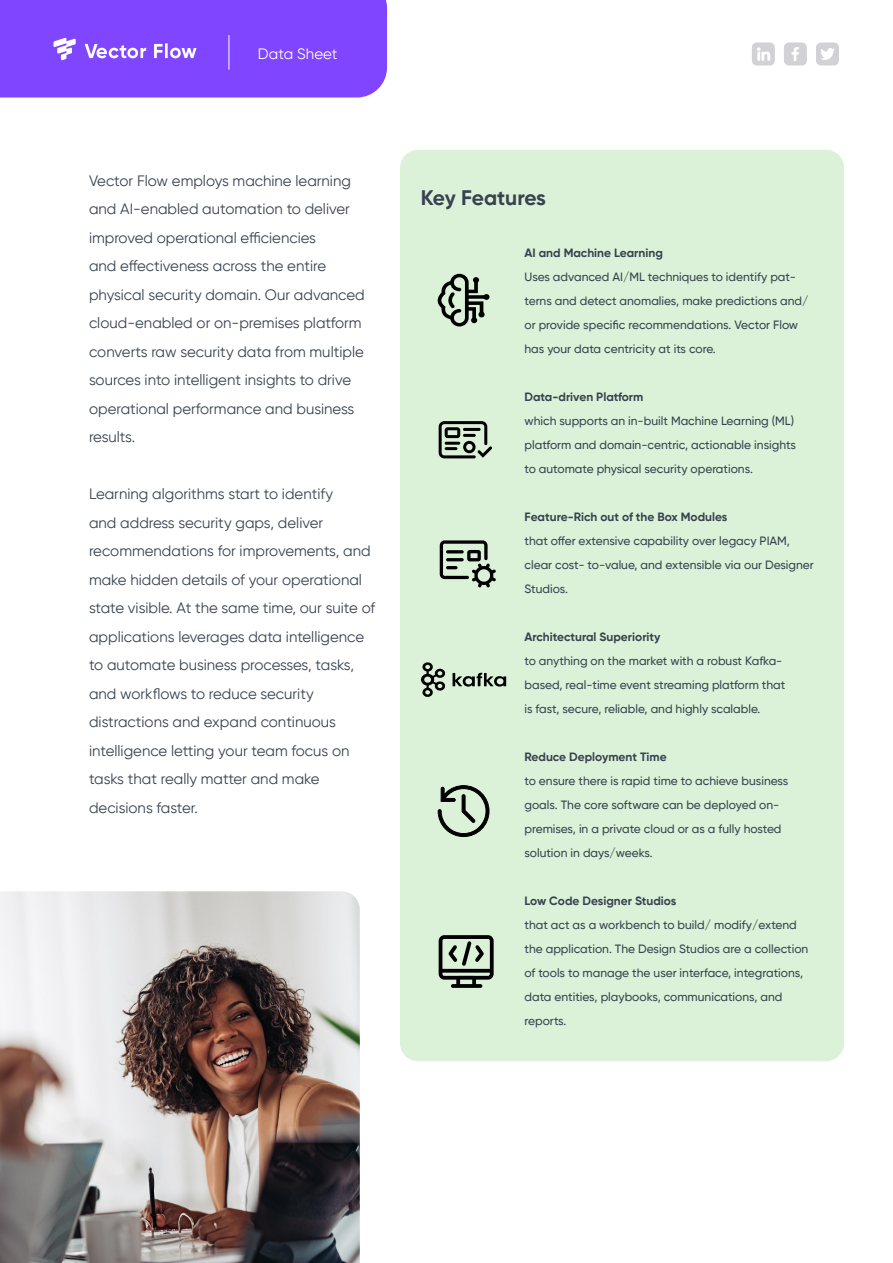
<style>
.page{position:relative;width:893px;height:1263px;background:#fff}
.page>*{position:absolute;margin:0;border:0;box-sizing:border-box;transform-origin:0 0}
.t1{font:700 21px "Gilroy";letter-spacing:-.005em;color:#38424f}
.t2{font:15px/28.5px "Gilroy";color:#38424f}
.t3{font:15px "Gilroy";letter-spacing:.01em;color:#fff}
.t4{font:500 12px/24px "Gilroy";color:#38424f}
.t5{font:700 12px "Gilroy";color:#38424f}
</style>
<div class="page">
<div style="left:0;top:0;width:387px;height:98px;background:#8045ff"></div>
<hr style="left:229px;top:35px;width:1px;height:35px;background:#fff">
<svg style="left:816px;top:42px;width:23px;height:24px"></svg>
<svg style="left:784px;top:42px;width:23px;height:24px"></svg>
<svg style="left:752px;top:42px;width:23px;height:24px"></svg>
<div style="left:400px;top:150px;width:444px;height:911px;background:#dbf2d9;border-radius:18px"></div>
<svg style="left:421px;top:662px;width:24px;height:35px"></svg>
<svg style="left:453px;top:673px;width:53px;height:14px"></svg>
<svg style="left:439px;top:935px;width:55px;height:53px"></svg>
<svg style="left:438px;top:274px;width:51px;height:52px"></svg>
<svg style="left:438px;top:785px;width:51px;height:52px"></svg>
<svg style="left:440px;top:540px;width:56px;height:47px"></svg>
<svg style="left:439px;top:421px;width:53px;height:37px"></svg>
<img style="left:0;top:891px;width:360px;height:372px">
<p class="t3" style="left:258px;top:44px;width:81px">Data Sheet</p>
<p class="t2" style="left:89px;top:166px;width:277px">Vector Flow employs machine learning and AI-enabled automation to deliver improved operational efficiencies<br>and effectiveness across the entire physical security domain. Our advanced cloud-enabled or on-premises platform converts raw security data from multiple sources into intelligent insights to drive operational performance and business results.</p>
<p class="t2" style="left:89px;top:479px;width:288px">Learning algorithms start to identify<br>and address security gaps, deliver recommendations for improvements, and make hidden details of your operational state visible. At the same time, our suite of applications leverages data intelligence to automate business processes, tasks, and workflows to reduce security distractions and expand continuous intelligence letting your team focus on tasks that really matter and make decisions faster.</p>
<h1 class="t1" style="left:421px;top:184px;width:127px">Key Features</h1>
<p class="t5" style="left:524px;top:246px;width:140px">AI and Machine Learning</p>
<p class="t4" style="left:524px;top:265px;width:286px">Uses advanced AI/ML techniques to identify pat&shy;terns and detect anomalies, make predictions and/ or provide specific recommendations. Vector Flow has your data centricity at its core.</p>
<p class="t5" style="left:524px;top:390px;width:120px">Data-driven Platform</p>
<p class="t4" style="left:524px;top:409px;width:273px">which supports an in-built Machine Learning (ML) platform and domain-centric, actionable insights to automate physical security operations.</p>
<p class="t5" style="left:524px;top:510px;width:204px">Feature-Rich out of the Box Modules</p>
<p class="t4" style="left:524px;top:529px;width:291px">that offer extensive capability over legacy PIAM, clear cost- to-value, and extensible via our Designer<br>Studios.</p>
<p class="t5" style="left:524px;top:630px;width:138px">Architectural Superiority</p>
<p class="t4" style="left:524px;top:649px;width:262px">to anything on the market with a robust Kafka&shy;based, real-time event streaming platform that is fast, secure, reliable, and highly scalable.</p>
<p class="t5" style="left:524px;top:750px;width:144px">Reduce Deployment Time</p>
<p class="t4" style="left:524px;top:769px;width:265px">to ensure there is rapid time to achieve business goals. The core software can be deployed on&shy;premises, in a private cloud or as a fully hosted solution in days/weeks.</p>
<p class="t5" style="left:524px;top:894px;width:153px">Low Code Designer Studios</p>
<p class="t4" style="left:524px;top:913px;width:285px">that act as a workbench to build/ modify/extend the application. The Design Studios are a collection of tools to manage the user interface, integrations, data entities, playbooks, communications, and reports.</p>
</div>
